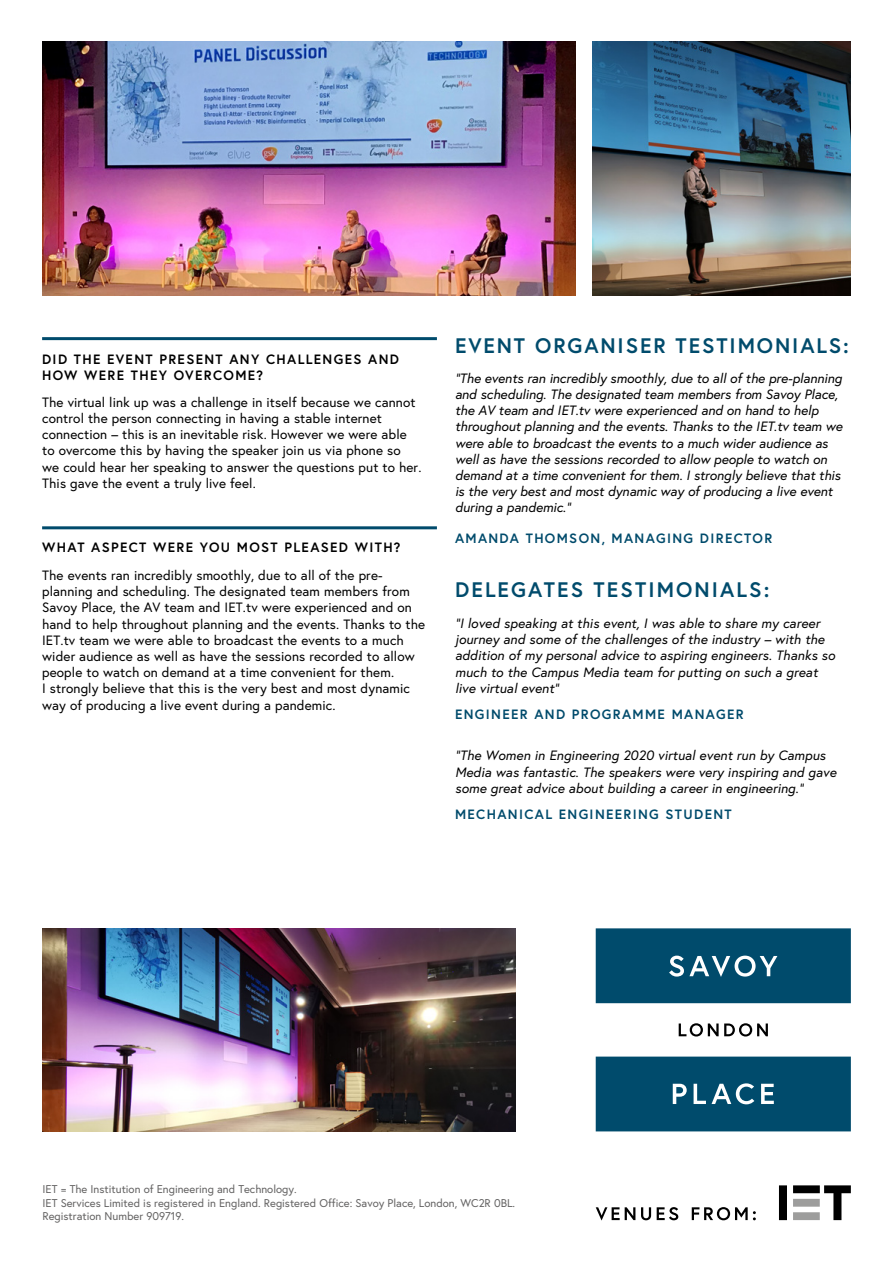
<style>
.page{position:relative;width:893px;height:1263px;background:#fff}
.page>*{position:absolute;margin:0;border:0;box-sizing:border-box;transform-origin:0 0}
.t1{font:700 21px "Europa";letter-spacing:.09em;color:#004b6c}
.t2{font:italic 13.5px/16.2px "Europa";color:#000}
.t3{font:13.5px/16.2px "Europa";letter-spacing:.01em;color:#000}
.t4{font:700 13.5px/16.2px "Europa";letter-spacing:.1em;color:#000}
.t5{font:700 13.5px "Europa";letter-spacing:.1em;color:#004b6c}
.t6{font:11.25px/13.5px "Europa";color:#646363}
</style>
<div class="page">
<hr style="left:42px;top:337px;width:395px;height:3px;background:#004b6c">
<hr style="left:42px;top:526px;width:395px;height:3px;background:#004b6c">
<img style="left:592px;top:41px;width:258px;height:255px">
<img style="left:43px;top:41px;width:532px;height:255px">
<svg style="left:779px;top:1185px;width:72px;height:35px"></svg>
<svg style="left:596px;top:1207px;width:39px;height:13px"></svg>
<svg style="left:641px;top:1207px;width:10px;height:13px"></svg>
<svg style="left:657px;top:1207px;width:21px;height:13px"></svg>
<svg style="left:692px;top:1207px;width:64px;height:13px"></svg>
<svg style="left:596px;top:928px;width:255px;height:203px;fill:#004b6c"></svg>
<svg style="left:669px;top:955px;width:108px;height:22px"></svg>
<svg style="left:679px;top:1023px;width:89px;height:13px"></svg>
<svg style="left:673px;top:1084px;width:14px;height:20px"></svg>
<svg style="left:694px;top:1083px;width:60px;height:21px"></svg>
<svg style="left:761px;top:1084px;width:13px;height:20px"></svg>
<img style="left:43px;top:928px;width:472px;height:203px">
<p class="t4" style="left:42px;top:350px;width:358px">DID THE EVENT PRESENT ANY CHALLENGES AND<br>HOW WERE THEY OVERCOME?</p>
<p class="t3" style="left:42px;top:394px;width:381px">The virtual link up was a challenge in itself because we cannot control the person connecting in having a stable internet connection – this is an inevitable risk. However we were able to overcome this by having the speaker join us via phone so<br>we could hear her speaking to answer the questions put to her.<br>This gave the event a truly live feel.</p>
<p class="t4" style="left:42px;top:538px;width:360px">WHAT ASPECT WERE YOU MOST PLEASED WITH?</p>
<p class="t3" style="left:42px;top:567px;width:385px">The events ran incredibly smoothly, due to all of the pre&shy;planning and scheduling. The designated team members from Savoy Place, the AV team and IET.tv were experienced and on hand to help throughout planning and the events. Thanks to the IET.tv team we were able to broadcast the events to a much wider audience as well as have the sessions recorded to allow people to watch on demand at a time convenient for them.<br>I strongly believe that this is the very best and most dynamic way of producing a live event during a pandemic.</p>
<h1 class="t1" style="left:455px;top:332px;width:396px">EVENT ORGANISER TESTIMONIALS:</h1>
<p class="t2" style="left:455px;top:370px;width:389px">“The events ran incredibly smoothly, due to all of the pre-planning and scheduling. The designated team members from Savoy Place, the AV team and IET.tv were experienced and on hand to help throughout planning and the events. Thanks to the IET.tv team we were able to broadcast the events to a much wider audience as well as have the sessions recorded to allow people to watch on demand at a time convenient for them. I strongly believe that this is the very best and most dynamic way of producing a live event during a pandemic.”</p>
<p class="t5" style="left:455px;top:529px;width:319px">AMANDA THOMSON, MANAGING DIRECTOR</p>
<h1 class="t1" style="left:455px;top:575px;width:316px">DELEGATES TESTIMONIALS:</h1>
<p class="t2" style="left:455px;top:615px;width:382px">“I loved speaking at this event, I was able to share my career journey and some of the challenges of the industry – with the addition of my personal advice to aspiring engineers. Thanks so much to the Campus Media team for putting on such a great live virtual event”</p>
<p class="t5" style="left:455px;top:705px;width:290px">ENGINEER AND PROGRAMME MANAGER</p>
<p class="t2" style="left:455px;top:747px;width:383px">“The Women in Engineering 2020 virtual event run by Campus<br>Media was fantastic. The speakers were very inspiring and gave some great advice about building a career in engineering.”</p>
<p class="t5" style="left:455px;top:805px;width:278px">MECHANICAL ENGINEERING STUDENT</p>
<p class="t6" style="left:43px;top:1182px;width:474px">IET = The Institution of Engineering and Technology.<br>IET Services Limited is registered in England. Registered Office: Savoy Place, London, WC2R 0BL.<br>Registration Number 909719.</p>
</div>
